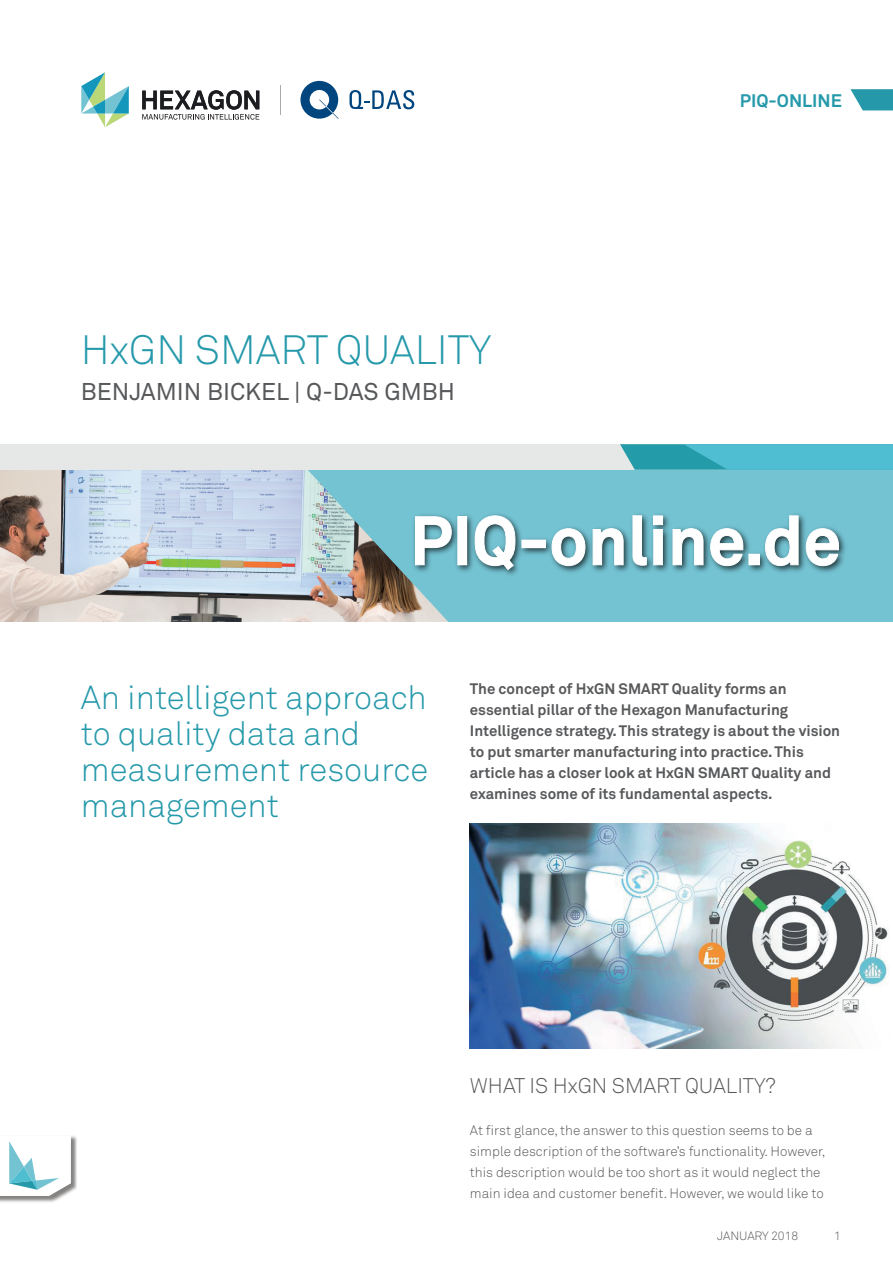
<style>
.page{position:relative;width:893px;height:1263px;background:#fff}
.page>*{position:absolute;margin:0;border:0;box-sizing:border-box;transform-origin:0 0}
.t1{font:40.5px "Akkurat Light Pro";color:#2599aa}
.t2{font:33px/36px "Akkurat Light Pro";color:#2599aa}
.t3{font:24px "Akkurat Pro";color:#57585a}
.t4{font:21px "Akkurat Light Pro";color:#57585a}
.t5{font:700 18px "Akkurat Pro";color:#2599aa}
.t6{font:700 15px/21px "Akkurat Pro";color:#57585a}
.t7{font:13.5px/21px "Akkurat Light Pro";color:#57585a}
.t8{font:12px "Akkurat Light Pro";color:#57585a}
</style>
<div class="page">
<img style="left:0;top:470px;width:305px;height:152px">
<div style="left:0;top:444px;width:893px;height:26px;background:#e6e8e7"></div>
<svg style="left:305px;top:444px;width:588px;height:178px"></svg>
<img style="left:470px;top:824px;width:418px;height:224px">
<img style="left:0;top:1136px;width:77px;height:66px">
<svg style="left:0;top:1136px;width:71px;height:60px"></svg>
<svg style="left:850px;top:89px;width:43px;height:21px"></svg>
<svg style="left:81px;top:72px;width:48px;height:55px"></svg>
<svg style="left:142px;top:90px;width:117px;height:30px"></svg>
<svg style="left:349px;top:90px;width:65px;height:19px"></svg>
<svg style="left:300px;top:81px;width:39px;height:38px"></svg>
<h1 class="t1" style="left:81px;top:326px;width:412px">HxGN SMART QUALITY</h1>
<h3 class="t3" style="left:81px;top:378px;width:376px">BENJAMIN BICKEL | Q-DAS GMBH</h3>
<p class="t5" style="left:740px;top:89px;width:104px">PIQ-ONLINE</p>
<h2 class="t2" style="left:81px;top:680px;width:349px">An intelligent approach to quality data and measurement resource management</h2>
<p class="t6" style="left:470px;top:678px;width:372px">The concept of HxGN SMART Quality forms an essential pillar of the Hexagon Manufacturing Intelligence strategy. This strategy is about the vision to put smarter manufacturing into practice. This article has a closer look at HxGN SMART Quality and examines some of its fundamental aspects.</p>
<h3 class="t4" style="left:470px;top:1073px;width:307px">WHAT IS HxGN SMART QUALITY?</h3>
<p class="t7" style="left:470px;top:1120px;width:357px">At first glance, the answer to this question seems to be a simple description of the software’s functionality. However, this description would be too short as it would neglect the main idea and customer benefit. However, we would like to</p>
<p class="t8" style="left:717px;top:1229px;width:83px">JANUARY 2018</p>
<p class="t8" style="left:834px;top:1229px;width:8px">1</p>
</div>
